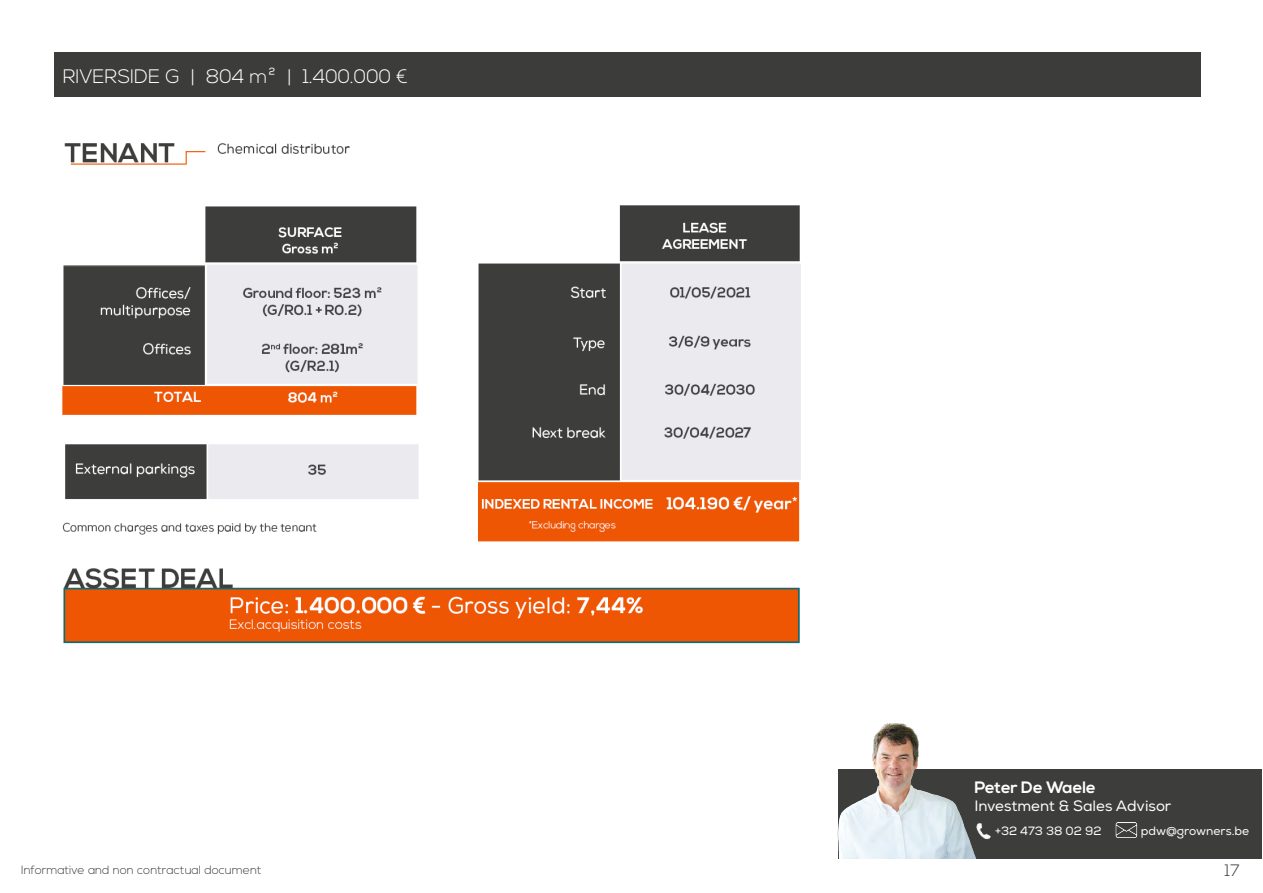
<style>
.page{position:relative;width:1263px;height:893px;background:#fff}
.page>*{position:absolute;margin:0;border:0;box-sizing:border-box;transform-origin:0 0}
.t1{font:300 19.5px "Nexa";color:#fff}
.t2{font:700 16.5px "Nexa";color:#fff}
.t3{font:300 16.5px "Nexa";color:#3c3c3b}
.t4{font:15px "Nexa";color:#fff}
.t5{font:300 12px "Nexa";color:#3c3c3b}
.t6{font:12px "Nexa";color:#fff}
</style>
<div class="page">
<div style="left:839px;top:769px;width:423px;height:90px;background:#3d3d3c"></div>
<img style="left:976px;top:823px;width:15px;height:17px">
<img style="left:1115px;top:822px;width:23px;height:16px">
<img style="left:837px;top:724px;width:139px;height:135px">
<img style="left:62px;top:143px;width:739px;height:501px">
<div style="left:54px;top:52px;width:1146px;height:45px;background:#3c3c3b"></div>
<h1 class="t1" style="left:63px;top:65px;width:347px">RIVERSIDE G | 804 m² | 1.400.000 €</h1>
<h2 class="t2" style="left:974px;top:777px;width:123px">Peter De Waele</h2>
<p class="t4" style="left:974px;top:796px;width:199px">Investment &amp; Sales Advisor</p>
<p class="t6" style="left:995px;top:824px;width:108px">+32 473 38 02 92</p>
<p class="t6" style="left:1141px;top:824px;width:110px">pdw@growners.be</p>
<p class="t5" style="left:21px;top:863px;width:242px">Informative and non contractual document</p>
<h2 class="t3" style="left:1225px;top:860px;width:17px">17</h2>
</div>
